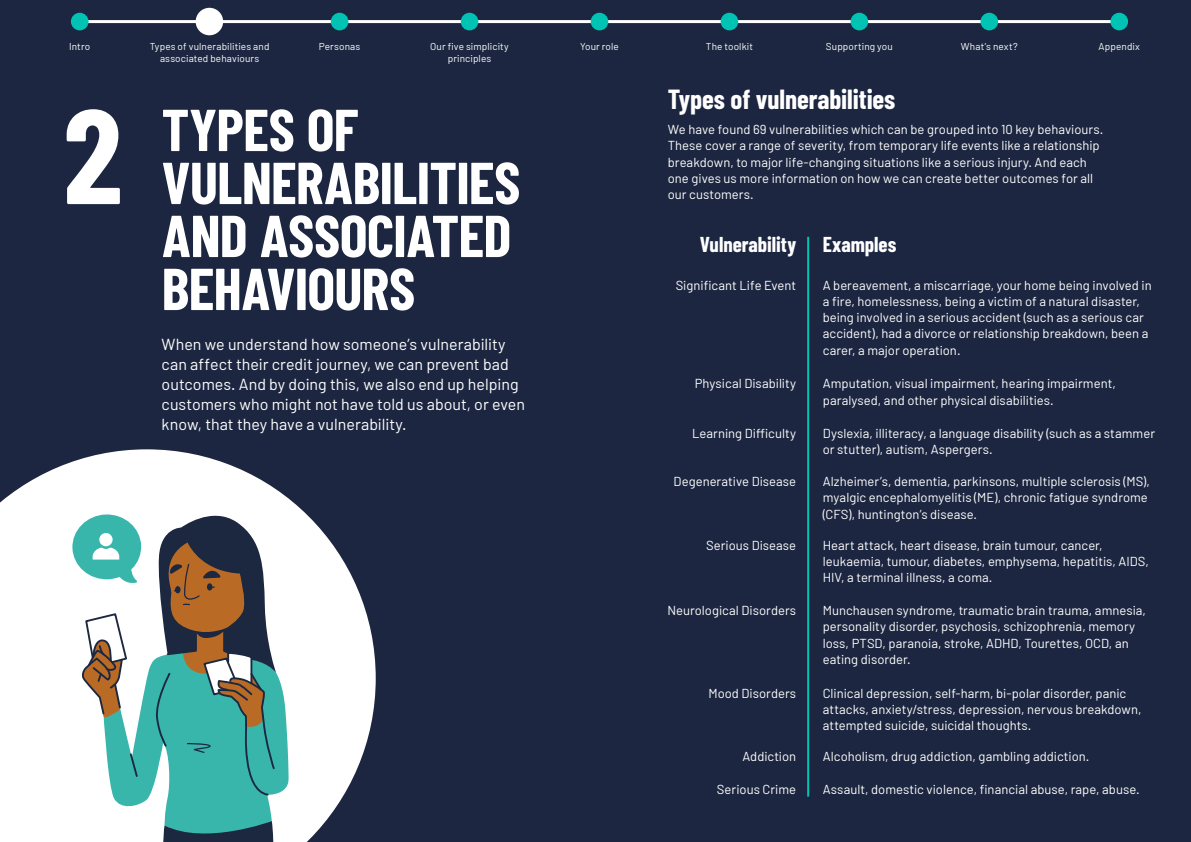
<style>
.page{position:relative;width:1191px;height:842px;background:#1c2640}
.page>*{position:absolute;margin:0;border:0;box-sizing:border-box;transform-origin:0 0}
.TITLE_NUMBER{font:700 134px "Barlow Condensed";color:#fff}
.t1{font:700 59px/53px "Barlow Condensed";letter-spacing:-.015em;color:#fff}
.t2{font:700 27px "Barlow Condensed";letter-spacing:-.005em;color:#fff}
.t3{font:700 21px "Barlow Condensed";color:#fff}
.BODY{font:16px/20px "Barlow";color:#fff}
.BODY_SMALL{font:13px/16.2px "Barlow";color:#fff}
.BODY-2{font:13px "Barlow";color:#fff}
.t4{font:10px/12.5px "Barlow";letter-spacing:.01em;color:#fff;text-align:center}
</style>
<div class="page">
<hr style="left:80px;top:20px;width:1039px;height:3px;background:#fff">
<div style="left:71px;top:13px;width:18px;height:17px;background:#00c3b3;border-radius:50%"></div>
<div style="left:331px;top:13px;width:17px;height:17px;background:#00c3b3;border-radius:50%"></div>
<div style="left:461px;top:13px;width:17px;height:17px;background:#00c3b3;border-radius:50%"></div>
<div style="left:590px;top:13px;width:18px;height:17px;background:#00c3b3;border-radius:50%"></div>
<div style="left:720px;top:13px;width:18px;height:17px;background:#00c3b3;border-radius:50%"></div>
<div style="left:850px;top:13px;width:18px;height:17px;background:#00c3b3;border-radius:50%"></div>
<div style="left:980px;top:13px;width:18px;height:17px;background:#00c3b3;border-radius:50%"></div>
<div style="left:1110px;top:13px;width:18px;height:17px;background:#00c3b3;border-radius:50%"></div>
<div style="left:196px;top:8px;width:27px;height:27px;background:#fff;border-radius:50%"></div>
<svg style="left:0;top:449px;width:376px;height:393px;fill:#fff"></svg>
<svg style="left:72px;top:505px;width:217px;height:337px;background:#8fb4ad"></svg>
<hr style="left:807px;top:237px;width:2px;height:560px;background:#00c3b3">
<p class="t4" style="left:69px;top:40px;width:23px">Intro</p>
<p class="t4" style="left:150px;top:40px;width:121px">Types of vulnerabilities and associated behaviours</p>
<p class="t4" style="left:319px;top:40px;width:43px">Personas</p>
<p class="t4" style="left:430px;top:40px;width:80px">Our five simplicity principles</p>
<p class="t4" style="left:580px;top:40px;width:40px">Your role</p>
<p class="t4" style="left:706px;top:40px;width:49px">The toolkit</p>
<p class="t4" style="left:826px;top:40px;width:68px">Supporting you</p>
<p class="t4" style="left:961px;top:40px;width:58px">What’s next?</p>
<p class="t4" style="left:1098px;top:40px;width:43px">Appendix</p>
<p class="TITLE_NUMBER" style="left:63px;top:73px;width:60px">2</p>
<h1 class="t1" style="left:162px;top:102px;width:360px">TYPES OF<br>VULNERABILITIES<br>AND ASSOCIATED<br>BEHAVIOURS</h1>
<p class="BODY" style="left:162px;top:333px;width:365px">When we understand how someone’s vulnerability can affect their credit journey, we can prevent bad outcomes. And by doing this, we also end up helping customers who might not have told us about, or even know, that they have a vulnerability.</p>
<h2 class="t2" style="left:668px;top:82px;width:229px">Types of vulnerabilities</h2>
<p class="BODY_SMALL" style="left:668px;top:121px;width:437px">We have found 69 vulnerabilities which can be grouped into 10 key behaviours.<br>These cover a range of severity, from temporary life events like a relationship breakdown, to major life-changing situations like a serious injury. And each one gives us more information on how we can create better outcomes for all our customers.</p>
<h3 class="t3" style="left:699px;top:231px;width:98px">Vulnerability</h3>
<h3 class="t3" style="left:823px;top:231px;width:75px">Examples</h3>
<p class="BODY-2" style="left:675px;top:277px;width:122px">Significant Life Event</p>
<p class="BODY_SMALL" style="left:822px;top:276px;width:330px">A bereavement, a miscarriage, your home being involved in a fire, homelessness, being a victim of a natural disaster, being involved in a serious accident (such as a serious car accident), had a divorce or relationship breakdown, been a carer, a major operation.</p>
<p class="BODY-2" style="left:695px;top:376px;width:103px">Physical Disability</p>
<p class="BODY_SMALL" style="left:822px;top:375px;width:294px">Amputation, visual impairment, hearing impairment, paralysed, and other physical disabilities.</p>
<p class="BODY-2" style="left:692px;top:425px;width:106px">Learning Difficulty</p>
<p class="BODY_SMALL" style="left:822px;top:425px;width:334px">Dyslexia, illiteracy, a language disability (such as a stammer or stutter), autism, Aspergers.</p>
<p class="BODY-2" style="left:673px;top:473px;width:124px">Degenerative Disease</p>
<p class="BODY_SMALL" style="left:822px;top:473px;width:329px">Alzheimer’s, dementia, parkinsons, multiple sclerosis (MS), myalgic encephalomyelitis (ME), chronic fatigue syndrome (CFS), huntington’s disease.</p>
<p class="BODY-2" style="left:706px;top:537px;width:92px">Serious Disease</p>
<p class="BODY_SMALL" style="left:822px;top:537px;width:327px">Heart attack, heart disease, brain tumour, cancer, leukaemia, tumour, diabetes, emphysema, hepatitis, AIDS,<br>HIV, a terminal illness, a coma.</p>
<p class="BODY-2" style="left:667px;top:602px;width:130px">Neurological Disorders</p>
<p class="BODY_SMALL" style="left:822px;top:602px;width:325px">Munchausen syndrome, traumatic brain trauma, amnesia, personality disorder, psychosis, schizophrenia, memory loss, PTSD, paranoia, stroke, ADHD, Tourettes, OCD, an eating disorder.</p>
<p class="BODY-2" style="left:708px;top:685px;width:89px">Mood Disorders</p>
<p class="BODY_SMALL" style="left:822px;top:685px;width:320px">Clinical depression, self-harm, bi-polar disorder, panic attacks, anxiety/stress, depression, nervous breakdown, attempted suicide, suicidal thoughts.</p>
<p class="BODY-2" style="left:742px;top:748px;width:55px">Addiction</p>
<p class="BODY_SMALL" style="left:822px;top:748px;width:268px">Alcoholism, drug addiction, gambling addiction.</p>
<p class="BODY-2" style="left:717px;top:781px;width:81px">Serious Crime</p>
<p class="BODY_SMALL" style="left:822px;top:781px;width:318px">Assault, domestic violence, financial abuse, rape, abuse.</p>
</div>
